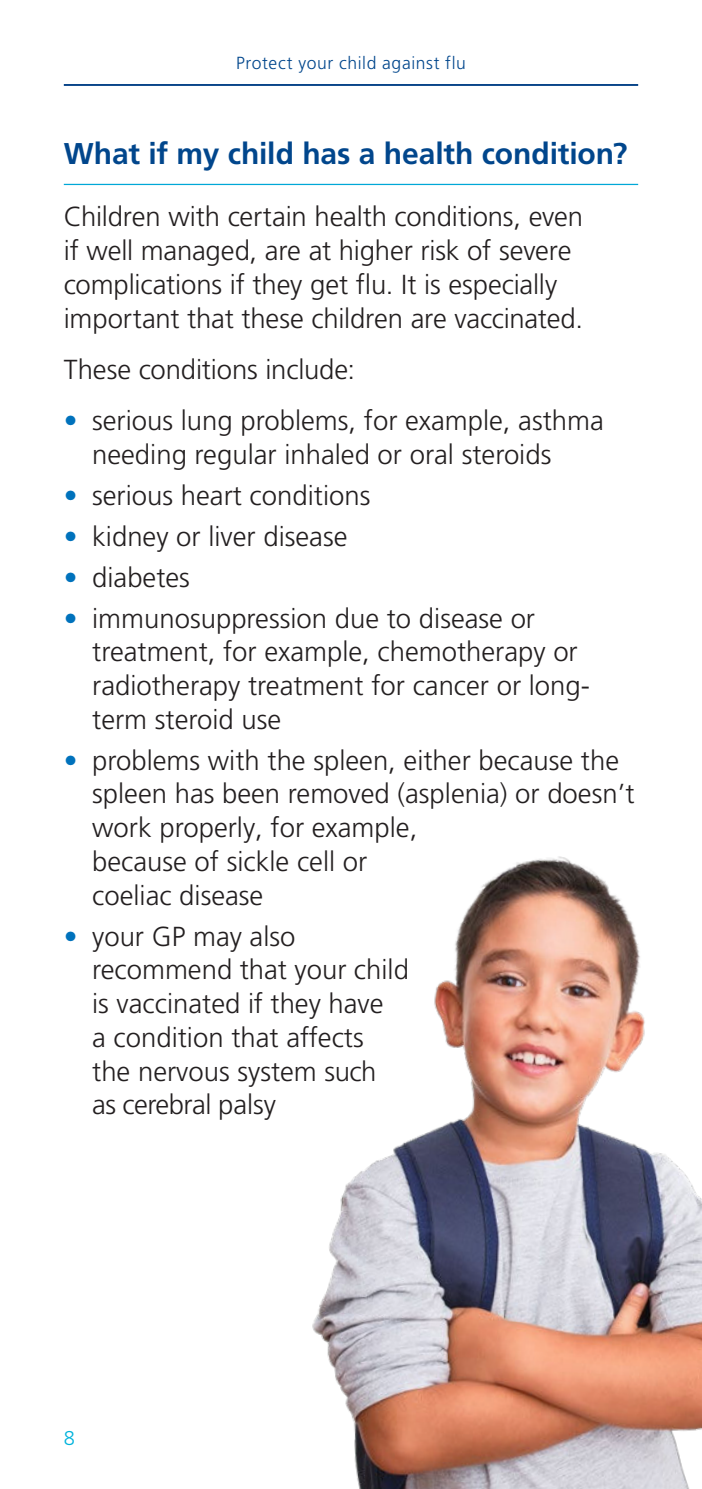
<style>
.page{position:relative;width:702px;height:1489px;background:#fff}
.page>*{position:absolute;margin:0;border:0;box-sizing:border-box;transform-origin:0 0}
.t1{font:700 30px "Frutiger LT Pro";letter-spacing:-.005em;color:#01468c}
.t2{font:300 27.5px/33.8px "Frutiger LT Pro";color:#231f20}
.t3{font:300 20px "Frutiger LT Pro";color:#00b3dc}
.t4{font:17.5px "Frutiger LT Pro Light 2";letter-spacing:.035em;color:#01468c}
.s1{color:#0072bc}
</style>
<div class="page">
<hr style="left:64px;top:84px;width:574px;height:2px;background:#024086">
<hr style="left:64px;top:184px;width:574px;height:1px;background:#00a8d7">
<img style="left:312px;top:856px;width:390px;height:632px">
<p class="t4" style="left:236px;top:55px;width:231px">Protect your child against flu</p>
<p class="t1" style="left:64px;top:141px;width:565px">What if my child has a health condition?</p>
<p class="t2" style="left:64px;top:202px;width:520px">Children with certain health conditions, even if well managed, are at higher risk of severe complications if they get flu. It is especially important that these children are vaccinated.</p>
<p class="t2" style="left:64px;top:354px;width:293px">These conditions include:</p>
<p class="t2" style="left:92px;top:406px;width:513px;text-indent:-28px"><span class="s1">•</span> serious lung problems, for example, asthma needing regular inhaled or oral steroids</p>
<p class="t2" style="left:64px;top:480px;width:308px"><span class="s1">•</span> serious heart conditions</p>
<p class="t2" style="left:64px;top:521px;width:285px"><span class="s1">•</span> kidney or liver disease</p>
<p class="t2" style="left:64px;top:562px;width:128px"><span class="s1">•</span> diabetes</p>
<p class="t2" style="left:92px;top:603px;width:499px;text-indent:-28px"><span class="s1">•</span> immunosuppression due to disease or treatment, for example, chemotherapy or radiotherapy treatment for cancer or long&shy;term steroid use</p>
<p class="t2" style="left:92px;top:745px;width:544px;text-indent:-28px"><span class="s1">•</span> problems with the spleen, either because the spleen has been removed (asplenia) or doesn’t work properly, for example,<br>because of sickle cell or<br>coeliac disease</p>
<p class="t2" style="left:92px;top:921px;width:318px;text-indent:-28px"><span class="s1">•</span> your GP may also recommend that your child is vaccinated if they have<br>a condition that affects<br>the nervous system such<br>as cerebral palsy</p>
<p class="t3" style="left:64px;top:1429px;width:13px">8</p>
</div>
